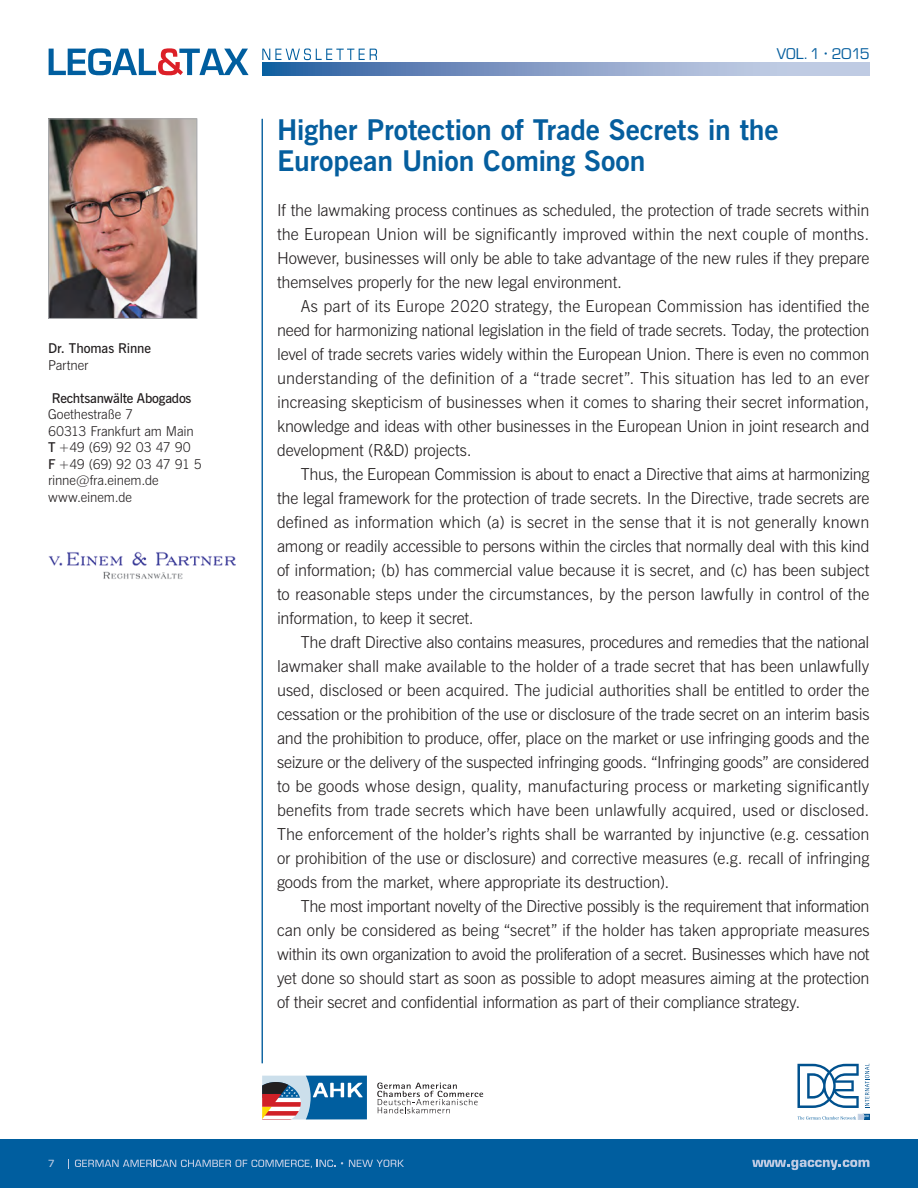
<style>
.page{position:relative;width:918px;height:1188px;background:#fff}
.page>*{position:absolute;margin:0;border:0;box-sizing:border-box;transform-origin:0 0}
.Article_Headline_1st{font:700 28.5px/31.5px "News Gothic BT";letter-spacing:-.005em;color:#055e9e}
.Article_Copy{font:300 16.5px/24px "News Gothic BT";letter-spacing:-.005em;color:#231f20;text-align:justify}
.t1{font:16.2px "Eurostile Rmn";color:#055e9e}
.Contact_Box{font:300 13.5px "News Gothic BT";letter-spacing:-.005em;color:#231f20}
.Contact_Box-2{font:600 13.5px "News Gothic BT";letter-spacing:-.015em;color:#231f20}
.Contact_Box-3{font:300 13.5px "News Gothic BT";letter-spacing:-.03em;color:#231f20}
.Contact_Box-4{font:300 13.5px "News Gothic BT";letter-spacing:-.025em;color:#231f20}
.t2{font:10.8px "Eurostile Mdm";color:#becbe3}
.s1{font-weight:600}
</style>
<div class="page">
<div style="left:0;top:1139px;width:918px;height:49px;background:#005e9f"></div>
<svg style="left:75px;top:1160px;width:260px;height:8px"></svg>
<svg style="left:349px;top:1160px;width:55px;height:7px"></svg>
<svg style="left:752px;top:1160px;width:117px;height:10px"></svg>
<svg style="left:377px;top:1083px;width:106px;height:30px"></svg>
<svg style="left:262px;top:1076px;width:105px;height:44px;background:#6585a6"></svg>
<svg style="left:797px;top:1064px;width:72px;height:56px"></svg>
<svg style="left:262px;top:63px;width:607px;height:12px;background:#849ec7"></svg>
<svg style="left:262px;top:48px;width:115px;height:12px"></svg>
<svg style="left:49px;top:48px;width:200px;height:27px"></svg>
<hr style="left:262px;top:119px;width:1px;height:944px;background:#055e9e">
<img style="left:50px;top:121px;width:145px;height:196px">
<div style="left:48px;top:119px;width:149px;height:200px;border:1px solid #a7a9ac"></div>
<img style="left:48px;top:551px;width:188px;height:28px">
<p class="Contact_Box-2" style="left:48px;top:340px;width:105px">Dr. Thomas Rinne</p>
<p class="Contact_Box" style="left:48px;top:357px;width:42px">Partner</p>
<p class="Contact_Box-2" style="left:52px;top:390px;width:141px">Rechtsanwälte Abogados</p>
<p class="Contact_Box" style="left:48px;top:406px;width:87px">Goethestraße 7</p>
<p class="Contact_Box" style="left:48px;top:423px;width:147px">60313 Frankfurt am Main</p>
<p class="Contact_Box-4" style="left:48px;top:439px;width:144px"><span class="s1">T</span> +49 (69) 92 03 47 90</p>
<p class="Contact_Box-3" style="left:48px;top:456px;width:155px"><span class="s1">F</span> +49 (69) 92 03 47 91 5</p>
<p class="Contact_Box" style="left:48px;top:472px;width:112px">rinne@fra.einem.de</p>
<p class="Contact_Box" style="left:48px;top:489px;width:85px">www.einem.de</p>
<p class="t2" style="left:48px;top:1156px;width:8px">7</p>
<p class="t1" style="left:777px;top:43px;width:95px">VOL. 1 • 2015</p>
<p class="Article_Headline_1st" style="left:277px;top:113px;width:503px">Higher Protection of Trade Secrets in the<br>European Union Coming Soon</p>
<p class="Article_Copy" style="left:277px;top:198px;width:594px">If the lawmaking process continues as scheduled, the protection of trade secrets within the European Union will be significantly improved within the next couple of months.<br>However, businesses will only be able to take advantage of the new rules if they prepare themselves properly for the new legal environment.</p>
<p class="Article_Copy" style="left:277px;top:294px;width:594px;text-indent:24px">As part of its Europe 2020 strategy, the European Commission has identified the need for harmonizing national legislation in the field of trade secrets. Today, the protection level of trade secrets varies widely within the European Union. There is even no common understanding of the definition of a “trade secret”. This situation has led to an ever increasing skepticism of businesses when it comes to sharing their secret information, knowledge and ideas with other businesses in the European Union in joint research and development (R&amp;D) projects.</p>
<p class="Article_Copy" style="left:277px;top:462px;width:594px;text-indent:24px">Thus, the European Commission is about to enact a Directive that aims at harmonizing the legal framework for the protection of trade secrets. In the Directive, trade secrets are defined as information which (a) is secret in the sense that it is not generally known among or readily accessible to persons within the circles that normally deal with this kind of information; (b) has commercial value because it is secret, and (c) has been subject to reasonable steps under the circumstances, by the person lawfully in control of the information, to keep it secret.</p>
<p class="Article_Copy" style="left:277px;top:630px;width:594px;text-indent:24px">The draft Directive also contains measures, procedures and remedies that the national lawmaker shall make available to the holder of a trade secret that has been unlawfully used, disclosed or been acquired. The judicial authorities shall be entitled to order the cessation or the prohibition of the use or disclosure of the trade secret on an interim basis and the prohibition to produce, offer, place on the market or use infringing goods and the seizure or the delivery of the suspected infringing goods. “Infringing goods” are considered to be goods whose design, quality, manufacturing process or marketing significantly benefits from trade secrets which have been unlawfully acquired, used or disclosed.<br>The enforcement of the holder’s rights shall be warranted by injunctive (e.g. cessation or prohibition of the use or disclosure) and corrective measures (e.g. recall of infringing goods from the market, where appropriate its destruction).</p>
<p class="Article_Copy" style="left:277px;top:894px;width:594px;text-indent:24px">The most important novelty of the Directive possibly is the requirement that information can only be considered as being “secret” if the holder has taken appropriate measures within its own organization to avoid the proliferation of a secret. Businesses which have not yet done so should start as soon as possible to adopt measures aiming at the protection of their secret and confidential information as part of their compliance strategy.</p>
</div>
